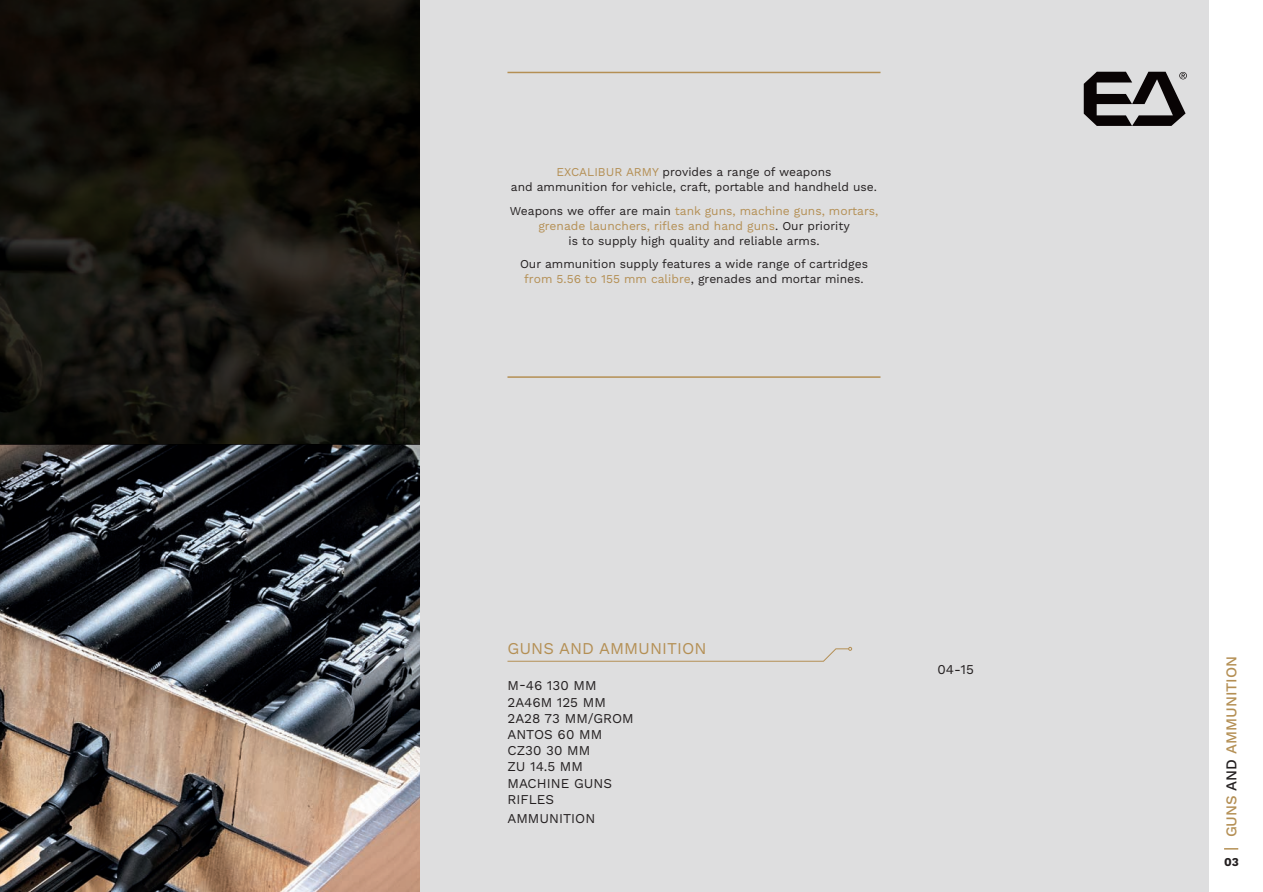
<style>
.page{position:relative;width:1263px;height:892px;background:#fff}
.page>*{position:absolute;margin:0;border:0;box-sizing:border-box;transform-origin:0 0}
.t1{font:16.5px "Work Sans";color:#b48f54}
.t2{font:500 15px "Work Sans";color:#b48f54}
.t3{font:13.5px/16.2px "Work Sans";color:#231f20}
.t4{font:12px/15px "Work Sans";color:#231f20;text-align:center}
.t5{font:700 12px "Work Sans";color:#231f20}
.s1{color:#b48f54}
.s2{color:#231f20}
</style>
<div class="page">
<svg style="left:1224px;top:848px;width:14px;height:1px"></svg>
<img style="left:0;top:445px;width:420px;height:447px">
<svg style="left:0;top:0;width:420px;height:445px;background:#13120c"></svg>
<div style="left:420px;top:0;width:788px;height:892px;background:#dededf"></div>
<hr style="left:507px;top:376px;width:373px;height:2px;background:#b48f54">
<hr style="left:507px;top:72px;width:373px;height:1px;background:#b48f54">
<svg style="left:507px;top:647px;width:345px;height:15px"></svg>
<svg style="left:1084px;top:72px;width:103px;height:54px"></svg>
<svg style="left:145px;top:865px;width:17px;height:27px"></svg>
<p class="t4" style="left:511px;top:165px;width:368px"><span class="s1">EXCALIBUR ARMY</span> provides a range of weapons<br>and ammunition for vehicle, craft, portable and handheld use.</p>
<p class="t4" style="left:510px;top:204px;width:370px">Weapons we offer are main <span class="s1">tank guns, machine guns, mortars, grenade launchers, rifles and hand guns</span>. Our priority<br>is to supply high quality and reliable arms.</p>
<p class="t4" style="left:520px;top:257px;width:349px">Our ammunition supply features a wide range of cartridges <span class="s1">from 5.56 to 155 mm calibre</span>, grenades and mortar mines.</p>
<h1 class="t1" style="left:507px;top:639px;width:200px">GUNS AND AMMUNITION</h1>
<p class="t3" style="left:507px;top:678px;width:128px">M-46 130 MM<br>2A46M 125 MM<br>2A28 73 MM/GROM<br>ANTOS 60 MM<br>CZ30 30 MM<br>ZU 14.5 MM<br>MACHINE GUNS<br>RIFLES</p>
<p class="t3" style="left:507px;top:811px;width:89px">AMMUNITION</p>
<p class="t3" style="left:937px;top:662px;width:38px">04-15</p>
<p class="t2" style="left:1222px;top:837px;width:183px;rotate:-90deg">GUNS <span class="s2">AND</span> AMMUNITION</p>
<p class="t5" style="left:1224px;top:855px;width:16px">03</p>
</div>
